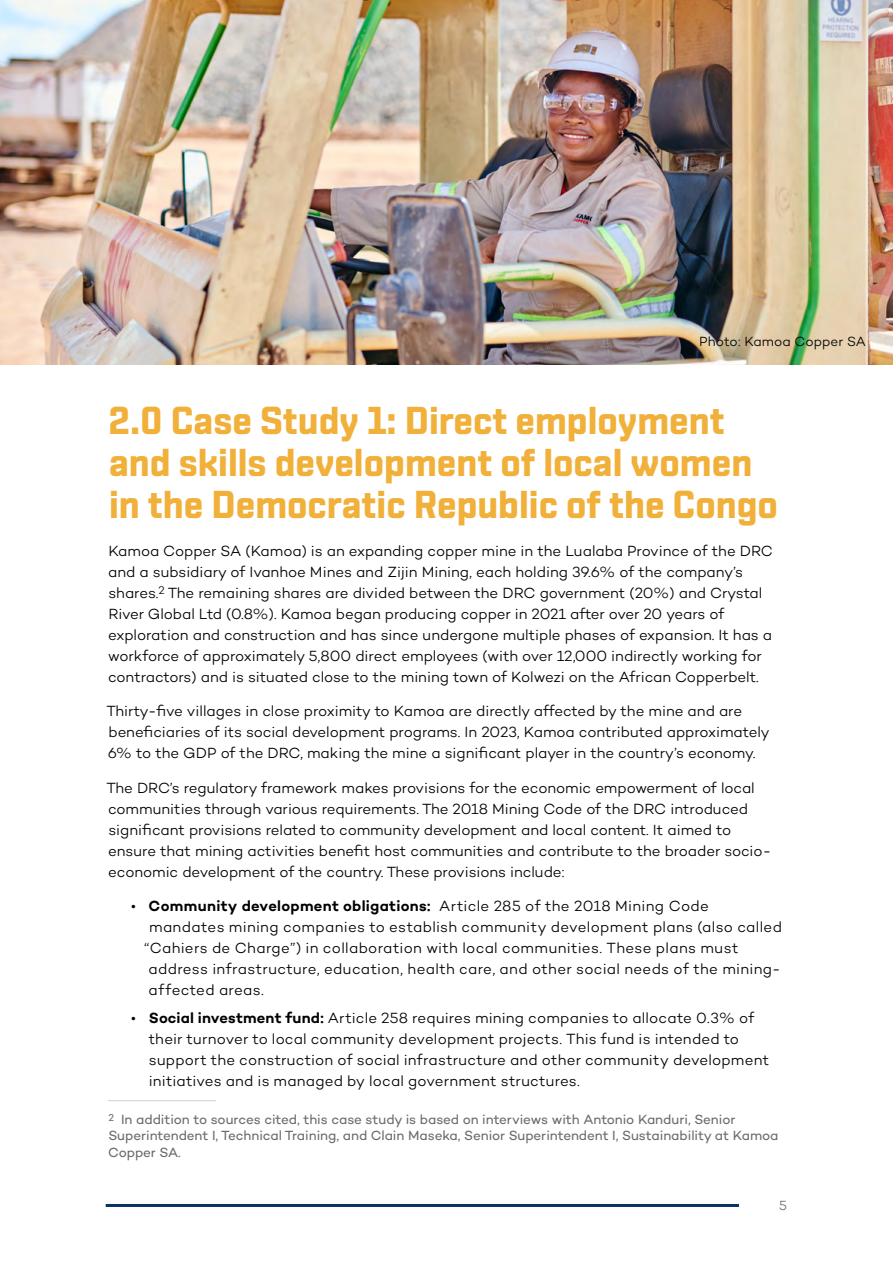
<style>
.page{position:relative;width:893px;height:1263px;background:#fff}
.page>*{position:absolute;margin:0;border:0;box-sizing:border-box;transform-origin:0 0}
.H1_-_chapter_start{font:700 39px/42px "Shentox";color:#f1b039}
.t1{font:300 15px/21px "Campton";color:#000}
.t2{font:300 15px "Campton";letter-spacing:.02em;color:#000}
.t3{font:600 15px "Campton";letter-spacing:.02em;color:#000}
.Footnotes{font:13.5px/16.5px "Campton";letter-spacing:-.005em;color:#696c6d}
.t4{font:300 13.5px "Campton";color:#000}
.t5{font:300 13.5px "Campton";color:#696c6d}
.s1{font-weight:300}
.s2{font-weight:600}
</style>
<div class="page">
<hr style="left:106px;top:1204px;width:633px;height:3px;background:#093266">
<hr style="left:108px;top:1100px;width:108px;height:1px;background:#cfd1d0">
<img style="left:0;top:0;width:893px;height:365px">
<p class="t4" style="left:699px;top:333px;width:168px">Photo: Kamoa Copper SA</p>
<p class="H1_-_chapter_start" style="left:108px;top:400px;width:671px">2.0 Case Study 1: Direct employment and skills development of local women in the Democratic Republic of the Congo</p>
<p class="t1" style="left:108px;top:540px;width:666px">Kamoa Copper SA (Kamoa) is an expanding copper mine in the Lualaba Province of the DRC and a subsidiary of Ivanhoe Mines and Zijin Mining, each holding 39.6% of the company’s shares.<sup>2</sup> The remaining shares are divided between the DRC government (20%) and Crystal River Global Ltd (0.8%). Kamoa began producing copper in 2021 after over 20 years of exploration and construction and has since undergone multiple phases of expansion. It has a workforce of approximately 5,800 direct employees (with over 12,000 indirectly working for contractors) and is situated close to the mining town of Kolwezi on the African Copperbelt.</p>
<p class="t1" style="left:106px;top:700px;width:665px">Thirty-five villages in close proximity to Kamoa are directly affected by the mine and are beneficiaries of its social development programs. In 2023, Kamoa contributed approximately<br>6% to the GDP of the DRC, making the mine a significant player in the country’s economy.</p>
<p class="t1" style="left:106px;top:777px;width:666px">The DRC’s regulatory framework makes provisions for the economic empowerment of local communities through various requirements. The 2018 Mining Code of the DRC introduced significant provisions related to community development and local content. It aimed to ensure that mining activities benefit host communities and contribute to the broader socio&shy;economic development of the country. These provisions include:</p>
<p class="t3" style="left:131px;top:896px;width:579px"><span class="s1">•</span> Community development obligations: <span class="s1">Article 285 of the 2018 Mining Code</span></p>
<p class="t2" style="left:149px;top:918px;width:634px">mandates mining companies to establish community development plans (also called</p>
<p class="t2" style="left:144px;top:939px;width:596px">“Cahiers de Charge”) in collaboration with local communities. These plans must</p>
<p class="t2" style="left:149px;top:960px;width:633px">address infrastructure, education, health care, and other social needs of the mining-</p>
<p class="t2" style="left:149px;top:981px;width:117px">affected areas.</p>
<p class="t1" style="left:149px;top:1007px;width:622px;text-indent:-18px">• <span class="s2">Social investment fund:</span> Article 258 requires mining companies to allocate 0.3% of their turnover to local community development projects. This fund is intended to support the construction of social infrastructure and other community development initiatives and is managed by local government structures.</p>
<p class="Footnotes" style="left:108px;top:1111px;width:672px"><sup>2</sup> In addition to sources cited, this case study is based on interviews with Antonio Kanduri, Senior<br>Superintendent I, Technical Training, and Clain Maseka, Senior Superintendent I, Sustainability at Kamoa<br>Copper SA.</p>
<p class="t5" style="left:779px;top:1197px;width:9px">5</p>
</div>
